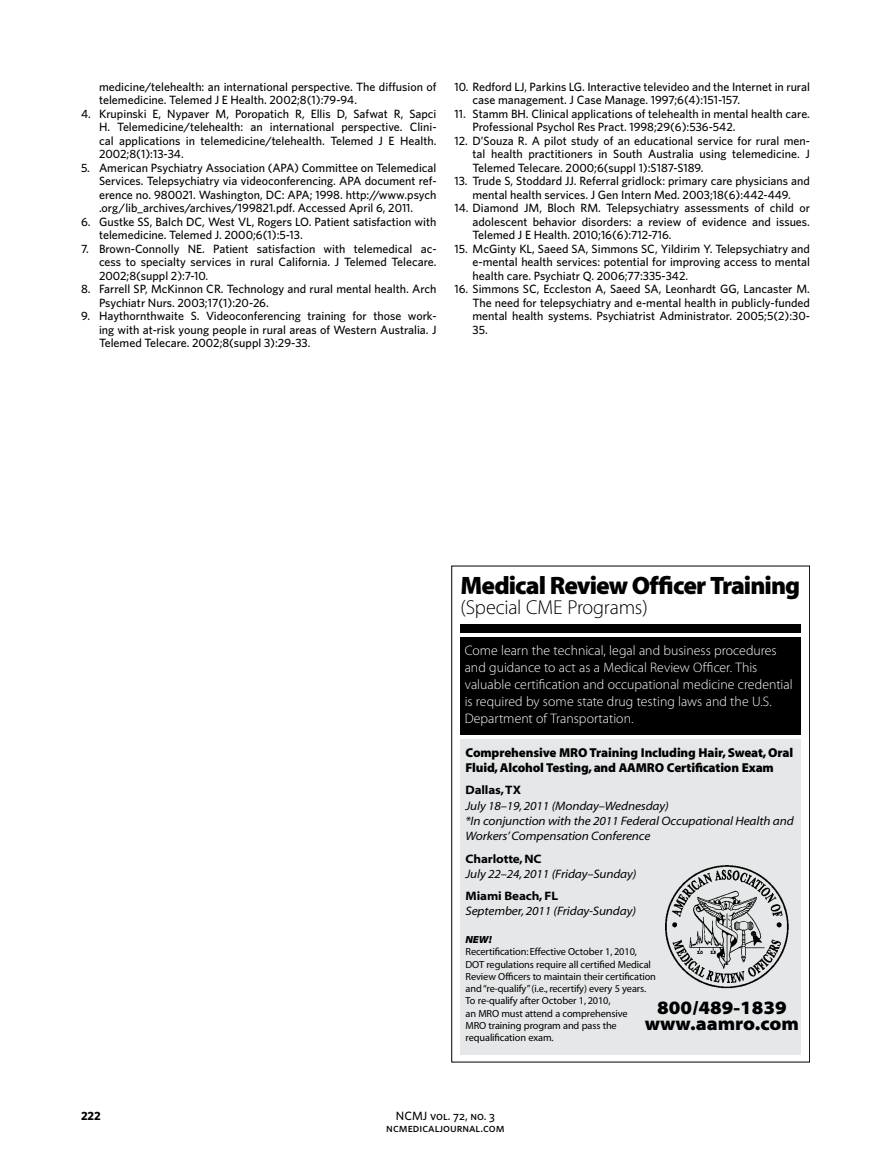
<style>
.page{position:relative;width:891px;height:1175px;background:#fff}
.page>*{position:absolute;margin:0;border:0;box-sizing:border-box;transform-origin:0 0}
.t1{font:25.2px "Myriad MM 830 600";letter-spacing:-.035em;color:#000}
.t2{font:20.25px "Myriad MM 215 600";letter-spacing:-.015em;color:#000}
.t3{font:18.9px/16.8px "Myriad MM 830 700";color:#000;text-align:center}
.t4{font:13.8px/16.8px "Myriad MM 215 600";color:#fff}
.t5{font:12.9px/15.3px "Myriad MM 830 600";letter-spacing:-.01em;color:#000}
.t6{font:12.3px/15.3px "Myriad MM It 400 700";letter-spacing:-.01em;color:#000}
.t7{font:12.3px "Myriad MM 700 700";letter-spacing:-.01em;color:#000}
.t8{font:500 12px/13.5px "Whitney";color:#000;text-align:justify}
.t9{font:12px/12px "Whitney Medium SC";color:#000;text-align:center}
.t10{font:700 12px "Whitney";color:#000}
.t11{font:10.35px/12.3px "Myriad MM 400 600";letter-spacing:-.01em;color:#000}
.t12{font:10.35px "Myriad MM It 830 700";color:#000}
</style>
<div class="page">
<div style="left:461px;top:739px;width:340px;height:315px;background:#e6e7e8"></div>
<div style="left:461px;top:636px;width:340px;height:98px;background:#000"></div>
<div style="left:461px;top:624px;width:340px;height:9px;background:#000"></div>
<img style="left:666px;top:865px;width:123px;height:124px">
<p class="t8" style="left:99px;top:80px;width:339px">medicine/telehealth: an international perspective. The diffusion of telemedicine. Telemed J E Health. 2002;8(1):79-94.</p>
<p class="t8" style="left:99px;top:107px;width:339px;text-indent:-18px">4. Krupinski E, Nypaver M, Poropatich R, Ellis D, Safwat R, Sapci H. Telemedicine/telehealth: an international perspective. Clini&shy;cal applications in telemedicine/telehealth. Telemed J E Health.<br>2002;8(1):13-34.</p>
<p class="t8" style="left:99px;top:161px;width:339px;text-indent:-18px">5. American Psychiatry Association (APA) Committee on Telemedical Services. Telepsychiatry via videoconferencing. APA document ref&shy;erence no. 980021. Washington, DC: APA; 1998. http://www.psych .org/lib_archives/archives/199821.pdf. Accessed April 6, 2011.</p>
<p class="t8" style="left:99px;top:215px;width:339px;text-indent:-18px">6. Gustke SS, Balch DC, West VL, Rogers LO. Patient satisfaction with telemedicine. Telemed J. 2000;6(1):5-13.</p>
<p class="t8" style="left:99px;top:242px;width:339px;text-indent:-18px">7. Brown-Connolly NE. Patient satisfaction with telemedical ac&shy;cess to specialty services in rural California. J Telemed Telecare.<br>2002;8(suppl 2):7-10.</p>
<p class="t8" style="left:99px;top:282px;width:339px;text-indent:-18px">8. Farrell SP, McKinnon CR. Technology and rural mental health. Arch<br>Psychiatr Nurs. 2003;17(1):20-26.</p>
<p class="t8" style="left:99px;top:309px;width:339px;text-indent:-18px">9. Haythornthwaite S. Videoconferencing training for those work&shy;ing with at-risk young people in rural areas of Western Australia. J Telemed Telecare. 2002;8(suppl 3):29-33.</p>
<p class="t8" style="left:473px;top:80px;width:339px;text-indent:-18px">10. Redford LJ, Parkins LG. Interactive televideo and the Internet in rural case management. J Case Manage. 1997;6(4):151-157.</p>
<p class="t8" style="left:473px;top:107px;width:339px;text-indent:-18px">11. Stamm BH. Clinical applications of telehealth in mental health care.<br>Professional Psychol Res Pract. 1998;29(6):536-542.</p>
<p class="t8" style="left:473px;top:134px;width:339px;text-indent:-18px">12. D’Souza R. A pilot study of an educational service for rural men&shy;tal health practitioners in South Australia using telemedicine. J Telemed Telecare. 2000;6(suppl 1):S187-S189.</p>
<p class="t8" style="left:454px;top:174px;width:357px;text-align:center">13. Trude S, Stoddard JJ. Referral gridlock: primary care physicians and mental health services. J Gen Intern Med. 2003;18(6):442-449.</p>
<p class="t8" style="left:473px;top:201px;width:339px;text-indent:-18px">14. Diamond JM, Bloch RM. Telepsychiatry assessments of child or adolescent behavior disorders: a review of evidence and issues.<br>Telemed J E Health. 2010;16(6):712-716.</p>
<p class="t8" style="left:473px;top:242px;width:339px;text-indent:-18px">15. McGinty KL, Saeed SA, Simmons SC, Yildirim Y. Telepsychiatry and e-mental health services: potential for improving access to mental health care. Psychiatr Q. 2006;77:335-342.</p>
<p class="t8" style="left:473px;top:282px;width:339px;text-indent:-18px">16. Simmons SC, Eccleston A, Saeed SA, Leonhardt GG, Lancaster M.<br>The need for telepsychiatry and e-mental health in publicly-funded mental health systems. Psychiatrist Administrator. 2005;5(2):30- 35.</p>
<h1 class="t1" style="left:461px;top:572px;width:341px">Medical Review Officer Training</h1>
<h2 class="t2" style="left:461px;top:597px;width:189px">(Special CME Programs)</h2>
<p class="t4" style="left:465px;top:643px;width:329px">Come learn the technical, legal and business procedures and guidance to act as a Medical Review Officer. This valuable certification and occupational medicine credential is required by some state drug testing laws and the U.S.<br>Department of Transportation.</p>
<p class="t5" style="left:466px;top:745px;width:329px">Comprehensive MRO Training Including Hair, Sweat, Oral<br>Fluid, Alcohol Testing, and AAMRO Certification Exam</p>
<p class="t7" style="left:466px;top:784px;width:57px">Dallas, TX</p>
<p class="t6" style="left:466px;top:798px;width:330px">July 18–19, 2011 (Monday–Wednesday)<br>*In conjunction with the 2011 Federal Occupational Health and<br>Workers’ Compensation Conference</p>
<p class="t7" style="left:466px;top:852px;width:78px">Charlotte, NC</p>
<p class="t6" style="left:466px;top:866px;width:172px">July 22–24, 2011 (Friday–Sunday)</p>
<p class="t7" style="left:466px;top:889px;width:94px">Miami Beach, FL</p>
<p class="t6" style="left:466px;top:904px;width:172px">September, 2011 (Friday-Sunday)</p>
<p class="t12" style="left:466px;top:934px;width:28px">NEW!</p>
<p class="t11" style="left:466px;top:946px;width:192px">Recertification: Effective October 1, 2010, DOT regulations require all certified Medical Review Officers to maintain their certification and “re-qualify” (i.e., recertify) every 5 years.<br>To re-qualify after October 1, 2010,<br>an MRO must attend a comprehensive<br>MRO training program and pass the requalification exam.</p>
<h3 class="t3" style="left:645px;top:999px;width:156px">800/489-1839 www.aamro.com</h3>
<p class="t10" style="left:81px;top:1108px;width:21px">222</p>
<p class="t9" style="left:386px;top:1109px;width:120px">NCMJ vol. 72, no. 3 ncmedicaljournal.com</p>
</div>
